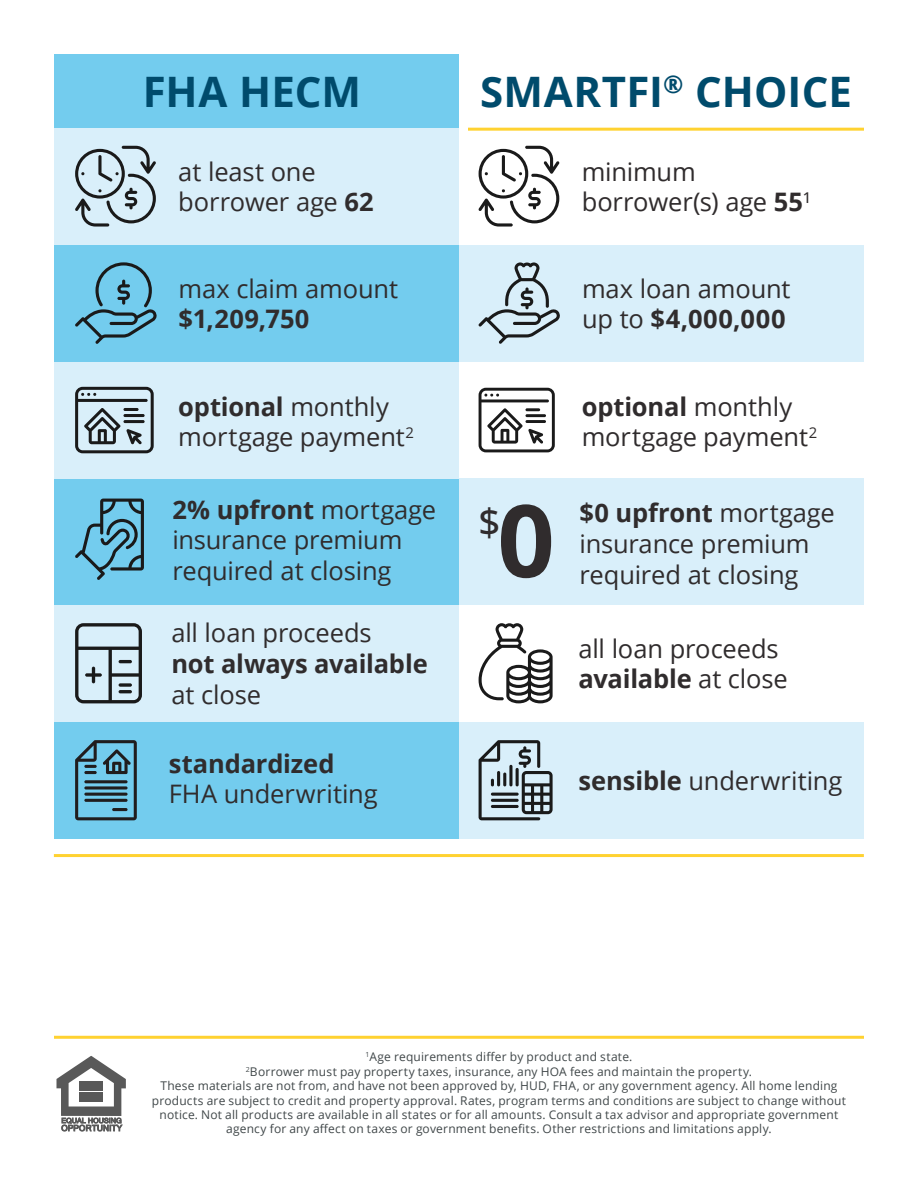
<style>
.page{position:relative;width:918px;height:1188px;background:#fff}
.page>*{position:absolute;margin:0;border:0;box-sizing:border-box;transform-origin:0 0}
.t1{font:700 100.5px "Open Sans";color:#302c2d}
.t2{font:700 42px "Open Sans";letter-spacing:.005em;color:#004b6c}
.t3{font:500 38.25px "Open Sans";color:#302c2d}
.t4{font:25.5px/30.6px "Open Sans";letter-spacing:-.005em;color:#302c2d}
.t5{font:700 25.5px/30.6px "Open Sans";letter-spacing:-.005em;color:#302c2d}
.t6{font:12px/14.4px "Open Sans";letter-spacing:.015em;color:#404749;text-align:center}
.s1{font-weight:700}
.s2{font-weight:400}
</style>
<div class="page">
<div style="left:54px;top:54px;width:405px;height:785px;background:#73ccee"></div>
<svg style="left:56px;top:1056px;width:70px;height:75px"></svg>
<hr style="left:468px;top:128px;width:396px;height:3px;background:#ffd231">
<div style="left:54px;top:128px;width:405px;height:117px;background:#d9effa"></div>
<div style="left:54px;top:362px;width:405px;height:117px;background:#d9effa"></div>
<div style="left:54px;top:605px;width:405px;height:117px;background:#d9effa"></div>
<svg style="left:75px;top:146px;width:81px;height:81px"></svg>
<svg style="left:478px;top:146px;width:82px;height:81px"></svg>
<div style="left:459px;top:245px;width:405px;height:117px;background:#d9effa"></div>
<div style="left:459px;top:479px;width:405px;height:126px;background:#d9effa"></div>
<div style="left:459px;top:722px;width:405px;height:117px;background:#d9effa"></div>
<svg style="left:75px;top:262px;width:82px;height:82px"></svg>
<svg style="left:478px;top:262px;width:82px;height:82px"></svg>
<svg style="left:75px;top:499px;width:69px;height:81px"></svg>
<svg style="left:75px;top:740px;width:62px;height:80px"></svg>
<svg style="left:479px;top:740px;width:74px;height:80px"></svg>
<svg style="left:479px;top:623px;width:74px;height:80px"></svg>
<svg style="left:75px;top:623px;width:67px;height:80px"></svg>
<hr style="left:54px;top:854px;width:810px;height:3px;background:#ffd231">
<hr style="left:54px;top:1036px;width:810px;height:3px;background:#ffd231">
<svg style="left:75px;top:387px;width:79px;height:66px"></svg>
<svg style="left:479px;top:388px;width:76px;height:64px"></svg>
<p class="t2" style="left:143px;top:62px;width:220px">FHA HECM</p>
<p class="t2" style="left:480px;top:62px;width:373px">SMARTFI<sup>®</sup> CHOICE</p>
<p class="t4" style="left:178px;top:155px;width:197px">at least one borrower age <span class="s1">62</span></p>
<p class="t4" style="left:582px;top:155px;width:231px">minimum borrower(s) age <span class="s1">55</span><sup>1</sup></p>
<p class="t4" style="left:179px;top:272px;width:221px">max claim amount</p>
<p class="t5" style="left:179px;top:303px;width:132px">$1,209,750</p>
<p class="t4" style="left:582px;top:272px;width:210px">max loan amount up to <span class="s1">$4,000,000</span></p>
<p class="t4" style="left:178px;top:390px;width:237px"><span class="s1">optional</span> monthly mortgage payment<sup>2</sup></p>
<p class="t4" style="left:582px;top:390px;width:237px"><span class="s1">optional</span> monthly mortgage payment<sup>2</sup></p>
<p class="t4" style="left:172px;top:494px;width:265px"><span class="s1">2% upfront</span> mortgage insurance premium required at closing</p>
<p class="t4" style="left:171px;top:617px;width:202px">all loan proceeds</p>
<p class="t5" style="left:171px;top:648px;width:258px">not always available <span class="s2">at close</span></p>
<p class="t5" style="left:169px;top:748px;width:167px">standardized</p>
<p class="t4" style="left:169px;top:778px;width:210px">FHA underwriting</p>
<p class="t1" style="left:497px;top:470px;width:59px">0</p>
<p class="t3" style="left:479px;top:496px;width:23px">$</p>
<p class="t4" style="left:579px;top:497px;width:257px"><span class="s1">$0 upfront</span> mortgage insurance premium</p>
<p class="t4" style="left:579px;top:558px;width:221px">required at closing</p>
<p class="t4" style="left:578px;top:633px;width:211px">all loan proceeds <span class="s1">available</span> at close</p>
<p class="t4" style="left:578px;top:765px;width:266px"><span class="s1">sensible</span> underwriting</p>
<p class="t6" style="left:366px;top:1050px;width:268px"><sup>1</sup>Age requirements differ by product and state.</p>
<p class="t6" style="left:246px;top:1064px;width:508px"><sup>2</sup>Borrower must pay property taxes, insurance, any HOA fees and maintain the property.</p>
<p class="t6" style="left:152px;top:1078px;width:696px">These materials are not from, and have not been approved by, HUD, FHA, or any government agency. All home lending products are subject to credit and property approval. Rates, program terms and conditions are subject to change without notice. Not all products are available in all states or for all amounts. Consult a tax advisor and appropriate government agency for any affect on taxes or government benefits. Other restrictions and limitations apply.</p>
</div>
